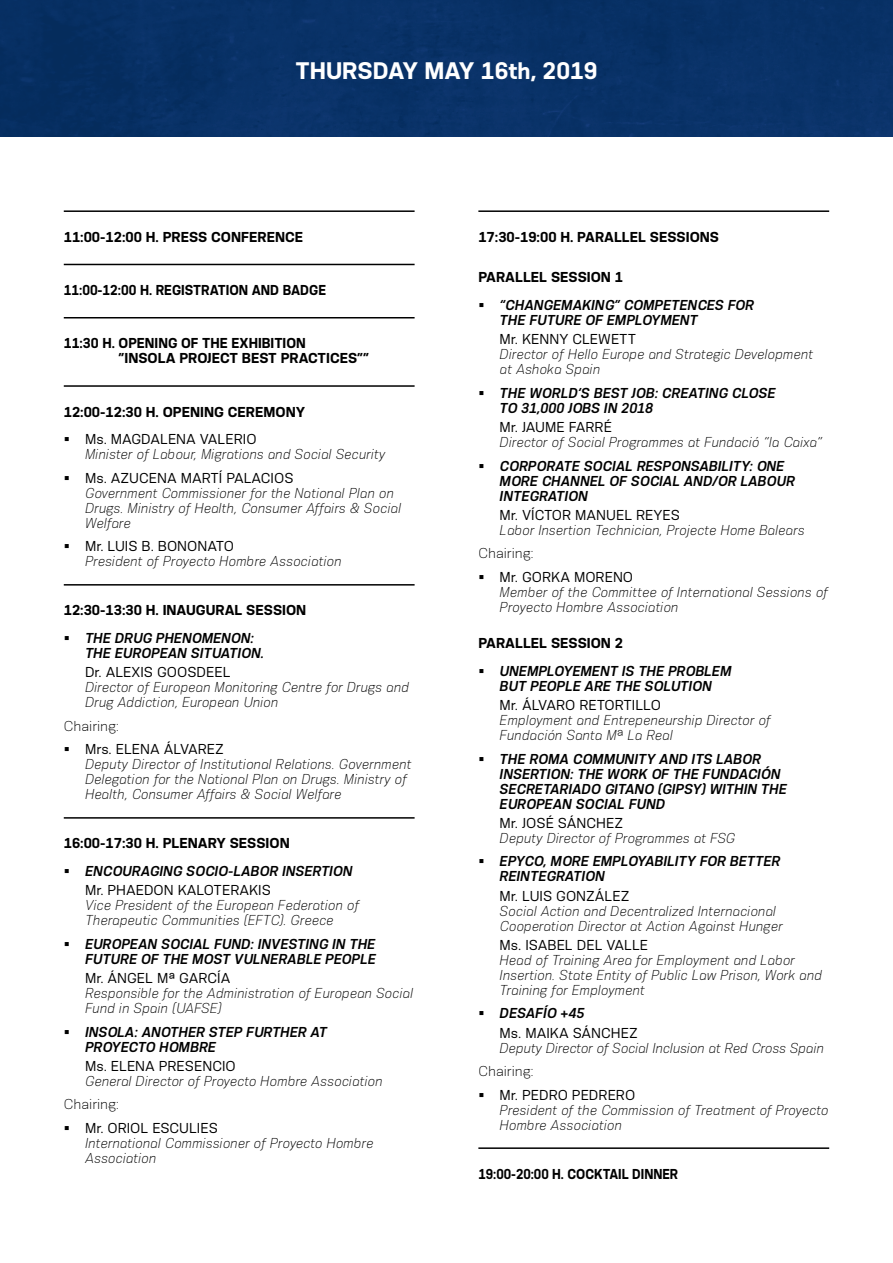
<style>
.page{position:relative;width:893px;height:1263px;background:#fff}
.page>*{position:absolute;margin:0;border:0;box-sizing:border-box;transform-origin:0 0}
.t1{font:700 22.5px "Konsens";color:#fff}
.t2{font:italic 300 13.5px/15px "Konsens";color:#000}
.t3{font:italic 600 13.5px/15px "Konsens";color:#000}
.t4{font:13.5px "Konsens";color:#000}
.t5{font:700 13.5px "Konsens";color:#000}
.t6{font:700 13.5px/15px "Konsens";color:#000;scale:.96 1}
.t7{font:300 13.5px "Konsens";color:#000}
.t8{font:700 13.5px "Konsens";color:#000;scale:.93 1}
.t9{font:700 13.5px "Konsens";color:#000;scale:.9 1}
</style>
<div class="page">
<div style="left:0;top:0;width:893px;height:136px;background:#093167"></div>
<hr style="left:64px;top:210px;width:351px;height:2px;background:#000">
<hr style="left:64px;top:264px;width:351px;height:1px;background:#000">
<hr style="left:64px;top:317px;width:351px;height:1px;background:#000">
<hr style="left:64px;top:385px;width:351px;height:2px;background:#000">
<hr style="left:64px;top:584px;width:351px;height:2px;background:#000">
<hr style="left:64px;top:817px;width:351px;height:2px;background:#000">
<hr style="left:478px;top:210px;width:351px;height:2px;background:#000">
<hr style="left:478px;top:1147px;width:351px;height:2px;background:#000">
<h1 class="t1" style="left:295px;top:56px;width:304px">THURSDAY MAY 16th, 2019</h1>
<p class="t5" style="left:64px;top:228px;width:241px">11:00-12:00 H. PRESS CONFERENCE</p>
<p class="t8" style="left:64px;top:281px;width:284px">11:00-12:00 H. REGISTRATION AND BADGE</p>
<p class="t6" style="left:119px;top:335px;width:262px;text-indent:-55px">11:30 H. OPENING OF THE EXHIBITION<br>”INSOLA PROJECT BEST PRACTICES””</p>
<p class="t5" style="left:64px;top:403px;width:243px">12:00-12:30 H. OPENING CEREMONY</p>
<p class="t4" style="left:85px;top:431px;width:173px">Ms. MAGDALENA VALERIO</p>
<p class="t2" style="left:85px;top:447px;width:302px">Minister of Labour, Migrations and Social Security</p>
<p class="t4" style="left:85px;top:469px;width:210px">Ms. AZUCENA MARTÍ PALACIOS</p>
<p class="t2" style="left:85px;top:485px;width:318px">Government Commissioner for the National Plan on<br>Drugs. Ministry of Health, Consumer Affairs &amp; Social<br>Welfare</p>
<p class="t4" style="left:85px;top:538px;width:150px">Mr. LUIS B. BONONATO</p>
<p class="t2" style="left:85px;top:554px;width:258px">President of Proyecto Hombre Association</p>
<p class="t5" style="left:64px;top:602px;width:244px">12:30-13:30 H. INAUGURAL SESSION</p>
<p class="t3" style="left:85px;top:630px;width:181px">THE DRUG PHENOMENON:<br>THE EUROPEAN SITUATION.</p>
<p class="t4" style="left:85px;top:664px;width:147px">Dr. ALEXIS GOOSDEEL</p>
<p class="t2" style="left:85px;top:680px;width:325px">Director of European Monitoring Centre for Drugs and<br>Drug Addiction, European Union</p>
<p class="t7" style="left:64px;top:718px;width:57px">Chairing:</p>
<p class="t4" style="left:85px;top:741px;width:140px">Mrs. ELENA ÁLVAREZ</p>
<p class="t2" style="left:85px;top:757px;width:328px">Deputy Director of Institutional Relations. Government<br>Delegation for the National Plan on Drugs. Ministry of<br>Health, Consumer Affairs &amp; Social Welfare</p>
<p class="t5" style="left:64px;top:835px;width:227px">16:00-17:30 H. PLENARY SESSION</p>
<p class="t3" style="left:85px;top:863px;width:269px">ENCOURAGING SOCIO-LABOR INSERTION</p>
<p class="t4" style="left:85px;top:882px;width:187px">Mr. PHAEDON KALOTERAKIS</p>
<p class="t2" style="left:85px;top:898px;width:275px">Vice President of the European Federation of<br>Therapeutic Communities (EFTC). Greece</p>
<p class="t3" style="left:85px;top:936px;width:292px">EUROPEAN SOCIAL FUND: INVESTING IN THE<br>FUTURE OF THE MOST VULNERABLE PEOPLE</p>
<p class="t4" style="left:85px;top:970px;width:147px">Mr. ÁNGEL Mª GARCÍA</p>
<p class="t2" style="left:85px;top:985px;width:330px">Responsible for the Administration of European Social<br>Fund in Spain (UAFSE)</p>
<p class="t3" style="left:85px;top:1024px;width:244px">INSOLA: ANOTHER STEP FURTHER AT<br>PROYECTO HOMBRE</p>
<p class="t4" style="left:85px;top:1058px;width:152px">Ms. ELENA PRESENCIO</p>
<p class="t2" style="left:85px;top:1073px;width:299px">General Director of Proyecto Hombre Association</p>
<p class="t7" style="left:64px;top:1096px;width:57px">Chairing:</p>
<p class="t4" style="left:85px;top:1120px;width:134px">Mr. ORIOL ESCULIES</p>
<p class="t2" style="left:85px;top:1135px;width:290px">International Commissioner of Proyecto Hombre<br>Association</p>
<p class="t5" style="left:478px;top:228px;width:242px">17:30-19:00 H. PARALLEL SESSIONS</p>
<p class="t5" style="left:478px;top:269px;width:146px">PARALLEL SESSION 1</p>
<p class="t3" style="left:500px;top:297px;width:256px">“CHANGEMAKING” COMPETENCES FOR<br>THE FUTURE OF EMPLOYMENT</p>
<p class="t4" style="left:500px;top:331px;width:138px">Mr. KENNY CLEWETT</p>
<p class="t2" style="left:500px;top:346px;width:315px">Director of Hello Europe and Strategic Development at Ashoka Spain</p>
<p class="t3" style="left:500px;top:385px;width:277px">THE WORLD’S BEST JOB: CREATING CLOSE<br>TO 31,000 JOBS IN 2018</p>
<p class="t4" style="left:500px;top:419px;width:114px">Mr. JAUME FARRÉ</p>
<p class="t2" style="left:500px;top:434px;width:324px">Director of Social Programmes at Fundació “la Caixa”</p>
<p class="t3" style="left:500px;top:458px;width:297px">CORPORATE SOCIAL RESPONSABILITY: ONE<br>MORE CHANNEL OF SOCIAL AND/OR LABOUR<br>INTEGRATION</p>
<p class="t4" style="left:500px;top:506px;width:182px">Mr. VÍCTOR MANUEL REYES</p>
<p class="t2" style="left:500px;top:522px;width:306px">Labor Insertion Technician, Projecte Home Balears</p>
<p class="t7" style="left:478px;top:545px;width:57px">Chairing:</p>
<p class="t4" style="left:500px;top:568px;width:135px">Mr. GORKA MORENO</p>
<p class="t2" style="left:500px;top:584px;width:330px">Member of the Committee of International Sessions of<br>Proyecto Hombre Association</p>
<p class="t5" style="left:478px;top:634px;width:146px">PARALLEL SESSION 2</p>
<p class="t3" style="left:500px;top:663px;width:233px">UNEMPLOYEMENT IS THE PROBLEM<br>BUT PEOPLE ARE THE SOLUTION</p>
<p class="t4" style="left:500px;top:697px;width:163px">Mr. ÁLVARO RETORTILLO</p>
<p class="t2" style="left:500px;top:712px;width:272px">Employment and Entrepeneurship Director of<br>Fundación Santa Mª La Real</p>
<p class="t3" style="left:500px;top:751px;width:289px">THE ROMA COMMUNITY AND ITS LABOR<br>INSERTION: THE WORK OF THE FUNDACIÓN<br>SECRETARIADO GITANO (GIPSY) WITHIN THE<br>EUROPEAN SOCIAL FUND</p>
<p class="t4" style="left:500px;top:814px;width:125px">Mr. JOSÉ SÁNCHEZ</p>
<p class="t2" style="left:500px;top:830px;width:237px">Deputy Director of Programmes at FSG</p>
<p class="t3" style="left:500px;top:853px;width:282px">EPYCO, MORE EMPLOYABILITY FOR BETTER<br>REINTEGRATION</p>
<p class="t4" style="left:500px;top:887px;width:131px">Mr. LUIS GONZÁLEZ</p>
<p class="t2" style="left:500px;top:903px;width:284px">Social Action and Decentralized Internacional<br>Cooperation Director at Action Against Hunger</p>
<p class="t4" style="left:500px;top:936px;width:150px">Ms. ISABEL DEL VALLE</p>
<p class="t2" style="left:500px;top:952px;width:324px">Head of Training Area for Employment and Labor<br>Insertion. State Entity of Public Law Prison, Work and<br>Training for Employment</p>
<p class="t3" style="left:500px;top:1005px;width:86px">DESAFÍO +45</p>
<p class="t4" style="left:500px;top:1024px;width:140px">Ms. MAIKA SÁNCHEZ</p>
<p class="t2" style="left:500px;top:1040px;width:326px">Deputy Director of Social Inclusion at Red Cross Spain</p>
<p class="t7" style="left:478px;top:1063px;width:57px">Chairing:</p>
<p class="t4" style="left:500px;top:1086px;width:137px">Mr. PEDRO PEDRERO</p>
<p class="t2" style="left:500px;top:1102px;width:330px">President of the Commission of Treatment of Proyecto<br>Hombre Association</p>
<p class="t9" style="left:478px;top:1165px;width:224px">19:00-20:00 H. COCKTAIL DINNER</p>
</div>
